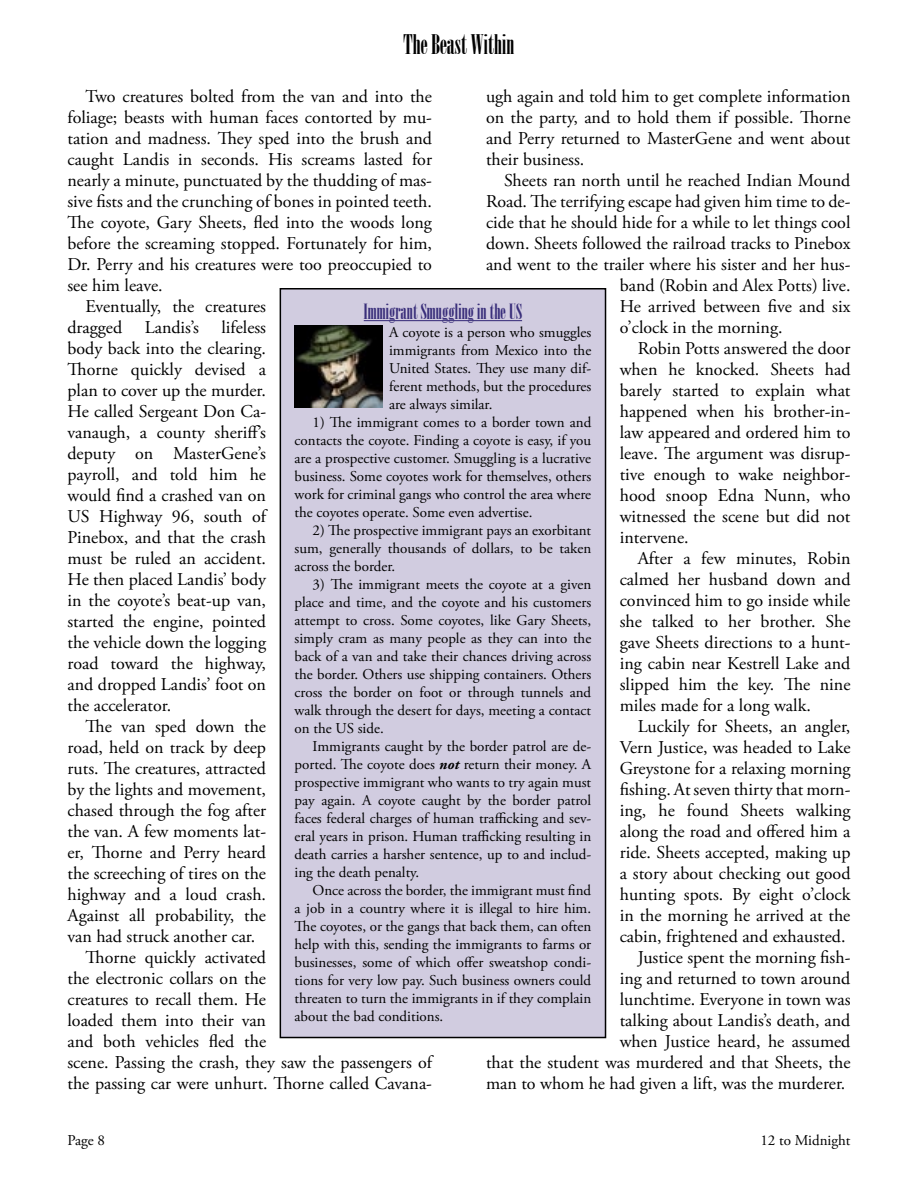
<style>
.page{position:relative;width:918px;height:1188px;background:#fff}
.page>*{position:absolute;margin:0;border:0;box-sizing:border-box;transform-origin:0 0}
.t1{font:27px "Onyx";color:#000}
.Sidebar_Header{font:21px "Onyx";color:#392e7a}
.t2{font:18px/21px "Adobe Garamond Pro";color:#000;text-align:justify}
.Sidebar{font:15px/18px "Adobe Garamond Pro";color:#000;text-align:justify}
.Sidebar_First_Graf{font:15px/18px "Adobe Garamond Pro";color:#000;text-align:justify}
.s1{font-weight:700;font-style:italic}
</style>
<div class="page">
<div style="left:280px;top:289px;width:326px;height:749px;background:#d1cce0"></div>
<hr style="left:364px;top:320px;width:158px;height:1px;background:#392e7a">
<div style="left:280px;top:288px;width:326px;height:750px;border:2px solid #000"></div>
<img style="left:295px;top:325px;width:87px;height:82px">
<h1 class="t1" style="left:403px;top:29px;width:113px">The Beast Within</h1>
<p class="t2" style="left:68px;top:86px;width:366px;text-indent:18px">Two creatures bolted from the van and into the foliage; beasts with human faces contorted by mu&shy;tation and madness. They sped into the brush and caught Landis in seconds. His screams lasted for nearly a minute, punctuated by the thudding of mas&shy;sive fists and the crunching of bones in pointed teeth.<br>The coyote, Gary Sheets, fled into the woods long before the screaming stopped. Fortunately for him, Dr. Perry and his creatures were too preoccupied to see him leave.</p>
<p class="t2" style="left:68px;top:296px;width:200px;text-indent:18px">Eventually, the creatures dragged</p>
<p class="t2" style="left:486px;top:86px;width:366px">ugh again and told him to get complete information on the party, and to hold them if possible. Thorne and Perry returned to MasterGene and went about their business.</p>
<p class="t2" style="left:504px;top:170px;width:348px">Sheets ran north until he reached Indian Mound</p>
<p class="t2" style="left:486px;top:191px;width:366px">Road. The terrifying escape had given him time to de-</p>
<p class="t2" style="left:486px;top:212px;width:366px">cide that he should hide for a while to let things cool</p>
<p class="t2" style="left:486px;top:233px;width:366px">down. Sheets followed the railroad tracks to Pinebox</p>
<p class="t2" style="left:486px;top:254px;width:366px">and went to the trailer where his sister and her hus-</p>
<p class="t2" style="left:620px;top:275px;width:232px">band (Robin and Alex Potts) live.</p>
<p class="t2" style="left:620px;top:296px;width:232px">He arrived between five and six</p>
<p class="t2" style="left:620px;top:317px;width:164px">o’clock in the morning.</p>
<p class="t2" style="left:620px;top:338px;width:232px;text-indent:18px">Robin Potts answered the door when he knocked. Sheets had barely started to explain what happened when his brother-in&shy;law appeared and ordered him to leave. The argument was disrup&shy;tive enough to wake neighbor&shy;hood snoop Edna Nunn, who witnessed the scene but did not intervene.</p>
<p class="t2" style="left:620px;top:548px;width:232px;text-indent:18px">After a few minutes, Robin calmed her husband down and convinced him to go inside while she talked to her brother. She gave Sheets directions to a hunt&shy;ing cabin near Kestrell Lake and slipped him the key. The nine miles made for a long walk.</p>
<p class="t2" style="left:620px;top:716px;width:232px;text-indent:18px">Luckily for Sheets, an angler, Vern Justice, was headed to Lake Greystone for a relaxing morning fishing. At seven thirty that morn&shy;ing, he found Sheets walking along the road and offered him a ride. Sheets accepted, making up a story about checking out good hunting spots. By eight o’clock in the morning he arrived at the cabin, frightened and exhausted.</p>
<p class="t2" style="left:486px;top:947px;width:366px;text-align:right">Justice spent the morning fish-<br>ing and returned to town around<br>lunchtime. Everyone in town was<br>talking about Landis’s death, and<br>when Justice heard, he assumed<br>that the student was murdered and that Sheets, the man to whom he had given a lift, was the murderer.</p>
<p class="Sidebar_Header" style="left:364px;top:299px;width:160px">Immigrant Smuggling in the US</p>
<p class="Sidebar_First_Graf" style="left:389px;top:323px;width:204px">A coyote is a person who smuggles immigrants from Mexico into the United States. They use many dif&shy;ferent methods, but the procedures are always similar.</p>
<p class="Sidebar" style="left:295px;top:413px;width:298px;text-indent:18px">1) The immigrant comes to a border town and contacts the coyote. Finding a coyote is easy, if you are a prospective customer. Smuggling is a lucrative business. Some coyotes work for themselves, others work for criminal gangs who control the area where the coyotes operate. Some even advertise.</p>
<p class="Sidebar" style="left:295px;top:521px;width:298px;text-indent:18px">2) The prospective immigrant pays an exorbitant sum, generally thousands of dollars, to be taken across the border.</p>
<p class="Sidebar" style="left:295px;top:575px;width:298px;text-indent:18px">3) The immigrant meets the coyote at a given place and time, and the coyote and his customers attempt to cross. Some coyotes, like Gary Sheets, simply cram as many people as they can into the back of a van and take their chances driving across the border. Others use shipping containers. Others cross the border on foot or through tunnels and walk through the desert for days, meeting a contact on the US side.</p>
<p class="Sidebar" style="left:295px;top:737px;width:298px;text-indent:18px">Immigrants caught by the border patrol are de&shy;ported. The coyote does <span class="s1">not</span> return their money. A prospective immigrant who wants to try again must pay again. A coyote caught by the border patrol faces federal charges of human trafficking and sev&shy;eral years in prison. Human trafficking resulting in death carries a harsher sentence, up to and includ&shy;ing the death penalty.</p>
<p class="Sidebar" style="left:295px;top:881px;width:298px;text-indent:18px">Once across the border, the immigrant must find a job in a country where it is illegal to hire him.<br>The coyotes, or the gangs that back them, can often help with this, sending the immigrants to farms or businesses, some of which offer sweatshop condi&shy;tions for very low pay. Such business owners could threaten to turn the immigrants in if they complain about the bad conditions.</p>
<p class="t2" style="left:68px;top:317px;width:200px;text-indent:154px">lifeless body back into the clearing.<br>Thorne quickly devised a plan to cover up the murder.<br>He called Sergeant Don Ca&shy;vanaugh, a county sheriff’s deputy on MasterGene’s payroll, and told him he would find a crashed van on US Highway 96, south of Pinebox, and that the crash must be ruled an accident.<br>He then placed Landis’ body in the coyote’s beat-up van, started the engine, pointed the vehicle down the logging road toward the highway, and dropped Landis’ foot on the accelerator.</p>
<p class="t2" style="left:68px;top:716px;width:200px;text-indent:18px">The van sped down the road, held on track by deep ruts. The creatures, attracted by the lights and movement, chased through the fog after the van. A few moments lat&shy;er, Thorne and Perry heard the screeching of tires on the highway and a loud crash.<br>Against all probability, the van had struck another car.</p>
<p class="t2" style="left:68px;top:947px;width:366px;text-align:left;text-indent:18px">Thorne quickly activated<br>the electronic collars on the<br>creatures to recall them. He<br>loaded them into their van<br>and both vehicles fled the<br>scene. Passing the crash, they saw the passengers of the passing car were unhurt. Thorne called Cavana-</p>
<p class="t2" style="left:145px;top:317px;width:56px">Landis’s</p>
<p class="Sidebar" style="left:68px;top:1132px;width:39px">Page 8</p>
<p class="Sidebar" style="left:760px;top:1132px;width:92px">12 to Midnight</p>
</div>
